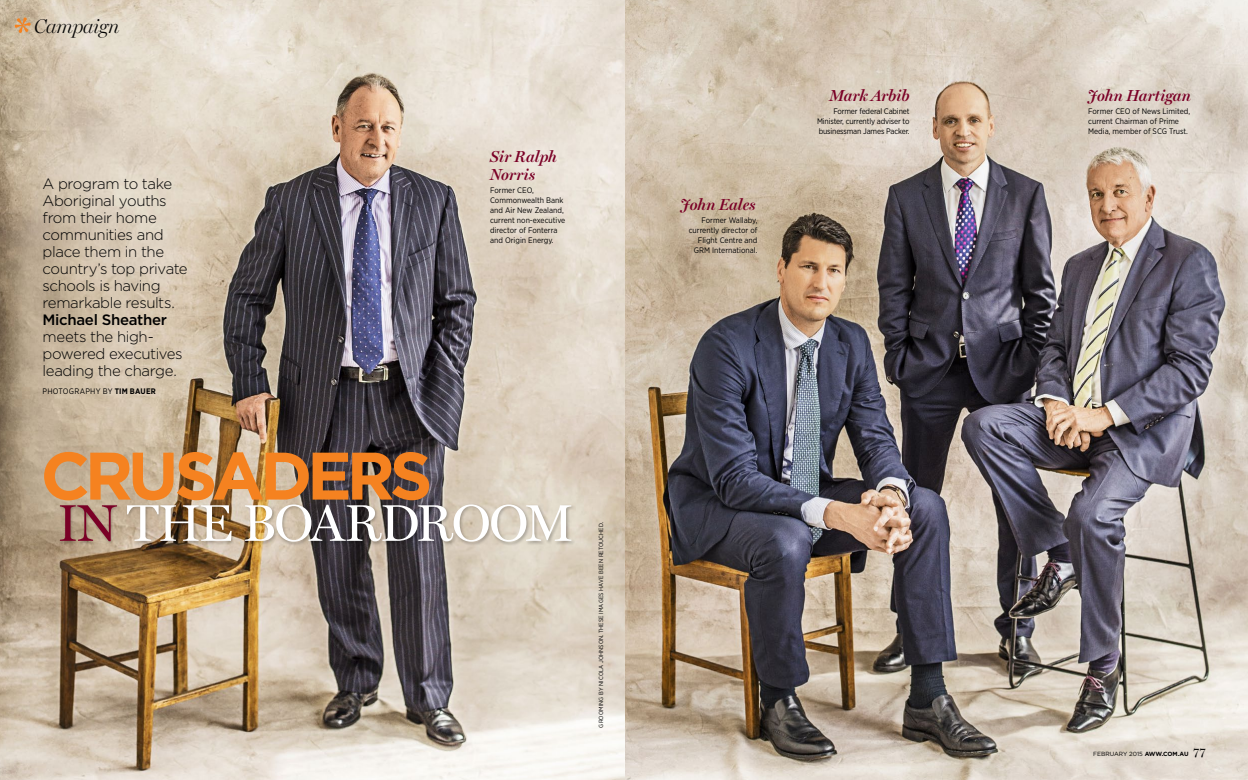
<style>
.page{position:relative;width:1248px;height:780px;background:#fff}
.page>*{position:absolute;margin:0;border:0;box-sizing:border-box;transform-origin:0 0}
.t1{font:700 67px "Gotham";letter-spacing:-.08em;color:#f58220}
.t2{font:52px "Miller Display";letter-spacing:-.03em;color:#fff}
.t3{font:italic 300 20px "Miller Display";letter-spacing:-.02em;color:#000}
.t4{font:italic 600 16px/18px "Miller Display";letter-spacing:-.005em;color:#7a0026}
.t5{font:300 15px/17px "Gotham";letter-spacing:-.025em;color:#000}
.t6{font:500 15px "Gotham";letter-spacing:-.02em;color:#000}
.t7{font:8px/10px "Gotham Narrow";color:#000}
.t8{font:8px "Gotham Narrow";letter-spacing:.03em;color:#000}
.t9{font:6px "Gotham Narrow";letter-spacing:.01em;color:#000}
.t10{font:6px "Gotham";color:#000}
.s1{font-weight:700}
.s2{color:#7a0026}
.s3{font-family:"Miller Display";font-size:12px}
</style>
<div class="page">
<img style="left:0;top:0;width:1247px;height:780px">
<svg style="left:14px;top:17px;width:17px;height:16px"></svg>
<div style="left:58px;top:503px;width:517px;height:43px;background:#000;opacity:.25"></div>
<h3 class="t3" style="left:34px;top:15px;width:87px">Campaign</h3>
<h3 class="t5" style="left:43px;top:174px;width:147px">A program to take<br>Aboriginal youths from their home communities and place them in the country’s top private schools is having remarkable results.</h3>
<h3 class="t6" style="left:43px;top:309px;width:126px">Michael Sheather</h3>
<h3 class="t5" style="left:43px;top:327px;width:142px">meets the high&shy;powered executives leading the charge.</h3>
<p class="t8" style="left:43px;top:386px;width:115px">PHOTOGRAPHY BY <span class="s1">TIM BAUER</span></p>
<h1 class="t1" style="left:41px;top:431px;width:393px">CRUSADERS</h1>
<h3 class="t4" style="left:490px;top:148px;width:68px">Sir Ralph<br>Norris</h3>
<p class="t7" style="left:490px;top:185px;width:77px">Former CEO,<br>Commonwealth Bank and Air New Zealand, current non-executive director of Fonterra and Origin Energy.</p>
<h2 class="t2" style="left:58px;top:493px;width:517px"><span class="s2">IN</span> THE BOARDROOM</h2>
<p class="t9" style="left:597px;top:727px;width:207px;rotate:-90deg">GROOMING BY NICOLA JOHNSON. THESE IMAGES HAVE BEEN RETOUCHED.</p>
<h3 class="t4" style="left:680px;top:196px;width:76px">John Eales</h3>
<p class="t7" style="left:688px;top:215px;width:70px;text-align:right">Former Wallaby, currently director of<br>Flight Centre and<br>GRM International.</p>
<h3 class="t4" style="left:829px;top:87px;width:82px">Mark Arbib</h3>
<p class="t7" style="left:817px;top:106px;width:94px;text-align:justify;text-indent:16px">Former federal Cabinet Minister, currently adviser to businessman James Packer.</p>
<h3 class="t4" style="left:1088px;top:87px;width:104px">John Hartigan</h3>
<p class="t7" style="left:1088px;top:106px;width:103px">Former CEO of News Limited, current Chairman of Prime<br>Media, member of SCG Trust.</p>
<p class="t10" style="left:1092px;top:749px;width:114px">FEBRUARY 2015 <span class="s1">AWW.COM.AU</span> <span class="s3">77</span></p>
</div>
